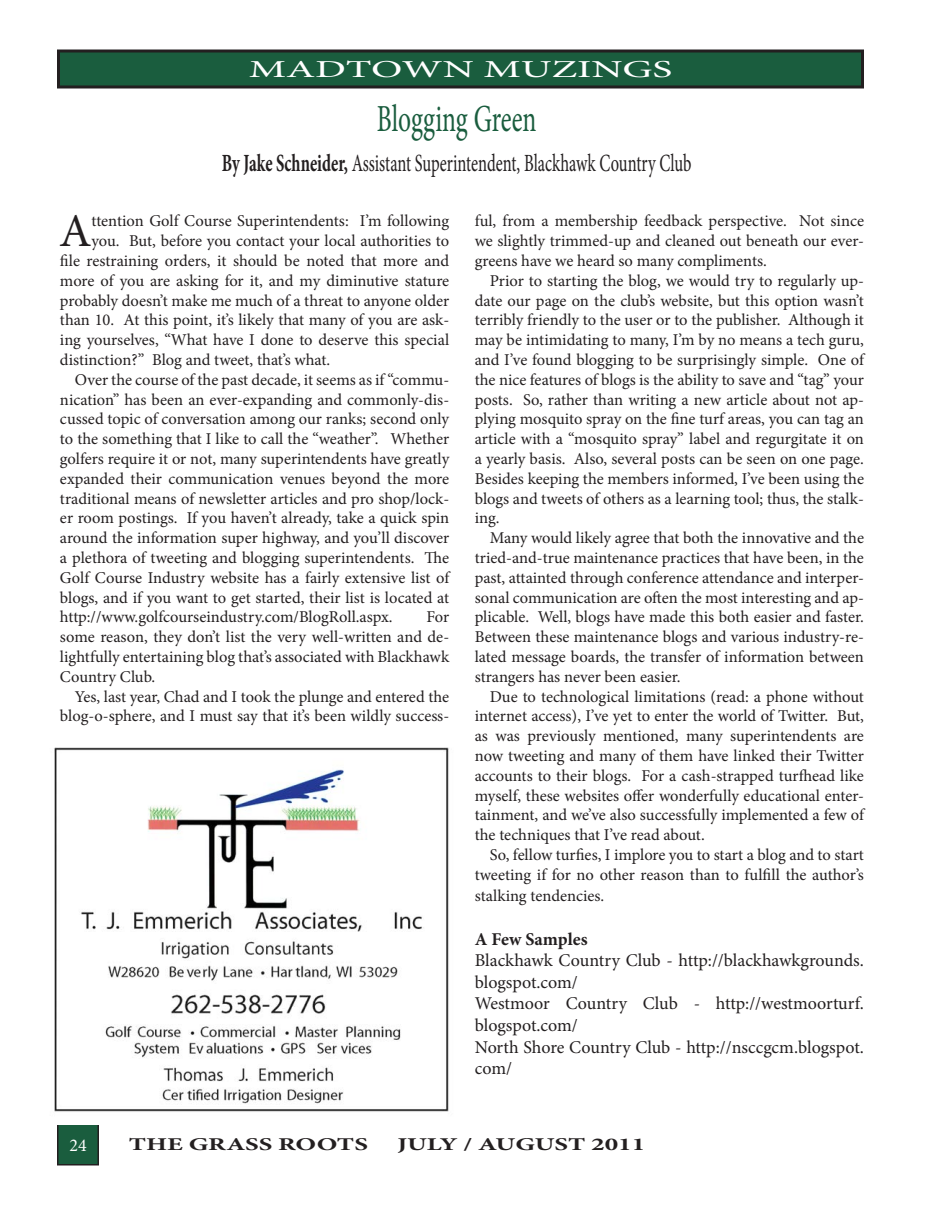
<style>
.page{position:relative;width:945px;height:1215px;background:#fff}
.page>*{position:absolute;margin:0;border:0;box-sizing:border-box;transform-origin:0 0}
.t1{font:46.95px "Minion Pro";color:#231f20}
.t2{font:38.25px "Minion Pro";color:#1a5d3e;scale:.67 1}
.t3{font:24.75px "Minion Pro";letter-spacing:-.005em;color:#231f20;scale:.67 1}
.t4{font:24.3px "Minion Pro";color:#fff;scale:1.72 1}
.t5{font:18px/21.6px "Minion Pro";letter-spacing:-.005em;color:#231f20}
.t6{font:700 18px "Minion Pro";color:#231f20;scale:1.5 1}
.t7{font:700 18px "Minion Pro";color:#231f20}
.t8{font:18px "Minion Pro";color:#fff}
.t9{font:16.5px/19.8px "Minion Pro";letter-spacing:-.005em;color:#231f20;text-align:justify}
.s1{font-weight:700}
</style>
<div class="page">
<div style="left:58px;top:1124px;width:40px;height:41px;background:#1a5d3e"></div>
<div style="left:57px;top:1124px;width:42px;height:42px;border:2px solid #231f20"></div>
<div style="left:58px;top:51px;width:804px;height:36px;background:#1a5d3e"></div>
<div style="left:57px;top:50px;width:807px;height:38px;border:3px solid #231f20"></div>
<img style="left:54px;top:747px;width:395px;height:378px">
<h3 class="t4" style="left:249px;top:53px;width:248px">MADTOWN MUZINGS</h3>
<h2 class="t2" style="left:377px;top:93px;width:240px">Blogging Green</h2>
<h3 class="t3" style="left:222px;top:146px;width:702px"><span class="s1">By Jake Schneider,</span> Assistant Superintendent, Blackhawk Country Club</h3>
<h1 class="t1" style="left:59px;top:200px;width:34px">A</h1>
<p class="t9" style="left:92px;top:211px;width:359px">ttention Golf Course Superintendents: I’m following</p>
<p class="t9" style="left:92px;top:231px;width:359px">you. But, before you contact your local authorities to</p>
<p class="t9" style="left:60px;top:251px;width:391px">file restraining orders, it should be noted that more and</p>
<p class="t9" style="left:60px;top:271px;width:391px">more of you are asking for it, and my diminutive stature</p>
<p class="t9" style="left:60px;top:291px;width:391px">probably doesn’t make me much of a threat to anyone older</p>
<p class="t9" style="left:60px;top:310px;width:391px">than 10. At this point, it’s likely that many of you are ask-</p>
<p class="t9" style="left:60px;top:330px;width:391px">ing yourselves, “What have I done to deserve this special</p>
<p class="t9" style="left:60px;top:350px;width:272px">distinction?” Blog and tweet, that’s what.</p>
<p class="t9" style="left:75px;top:370px;width:376px">Over the course of the past decade, it seems as if “commu-</p>
<p class="t9" style="left:60px;top:390px;width:391px">nication” has been an ever-expanding and commonly-dis-</p>
<p class="t9" style="left:60px;top:409px;width:391px">cussed topic of conversation among our ranks; second only</p>
<p class="t9" style="left:60px;top:429px;width:391px">to the something that I like to call the “weather”. Whether</p>
<p class="t9" style="left:60px;top:449px;width:391px">golfers require it or not, many superintendents have greatly</p>
<p class="t9" style="left:60px;top:469px;width:391px">expanded their communication venues beyond the more</p>
<p class="t9" style="left:60px;top:489px;width:391px">traditional means of newsletter articles and pro shop/lock-</p>
<p class="t9" style="left:60px;top:508px;width:391px">er room postings. If you haven’t already, take a quick spin</p>
<p class="t9" style="left:60px;top:528px;width:391px">around the information super highway, and you’ll discover</p>
<p class="t9" style="left:60px;top:548px;width:391px">a plethora of tweeting and blogging superintendents. The</p>
<p class="t9" style="left:60px;top:568px;width:391px">Golf Course Industry website has a fairly extensive list of</p>
<p class="t9" style="left:60px;top:588px;width:391px">blogs, and if you want to get started, their list is located at</p>
<p class="t9" style="left:60px;top:607px;width:334px">http://www.golfcourseindustry.com/BlogRoll.aspx.</p>
<p class="t9" style="left:60px;top:607px;width:391px;text-indent:367px">For some reason, they don’t list the very well-written and de&shy;lightfully entertaining blog that’s associated with Blackhawk Country Club.</p>
<p class="t9" style="left:60px;top:687px;width:391px;text-align:right">Yes, last year, Chad and I took the plunge and entered the blog-o-sphere, and I must say that it’s been wildly success-</p>
<p class="t9" style="left:475px;top:211px;width:391px">ful, from a membership feedback perspective. Not since we slightly trimmed-up and cleaned out beneath our ever&shy;greens have we heard so many compliments.</p>
<p class="t9" style="left:475px;top:271px;width:391px;text-indent:15px">Prior to starting the blog, we would try to regularly up&shy;date our page on the club’s website, but this option wasn’t terribly friendly to the user or to the publisher. Although it may be intimidating to many, I’m by no means a tech guru, and I’ve found blogging to be surprisingly simple. One of the nice features of blogs is the ability to save and “tag” your posts. So, rather than writing a new article about not ap&shy;plying mosquito spray on the fine turf areas, you can tag an article with a “mosquito spray” label and regurgitate it on a yearly basis. Also, several posts can be seen on one page.<br>Besides keeping the members informed, I’ve been using the blogs and tweets of others as a learning tool; thus, the stalk&shy;ing.</p>
<p class="t9" style="left:475px;top:528px;width:391px;text-indent:15px">Many would likely agree that both the innovative and the tried-and-true maintenance practices that have been, in the past, attainted through conference attendance and interper&shy;sonal communication are often the most interesting and ap&shy;plicable. Well, blogs have made this both easier and faster.<br>Between these maintenance blogs and various industry-re&shy;lated message boards, the transfer of information between strangers has never been easier.</p>
<p class="t9" style="left:475px;top:687px;width:391px;text-indent:15px">Due to technological limitations (read: a phone without internet access), I’ve yet to enter the world of Twitter. But, as was previously mentioned, many superintendents are now tweeting and many of them have linked their Twitter accounts to their blogs. For a cash-strapped turfhead like myself, these websites offer wonderfully educational enter&shy;tainment, and we’ve also successfully implemented a few of the techniques that I’ve read about.</p>
<p class="t9" style="left:475px;top:845px;width:391px;text-align:right">So, fellow turfies, I implore you to start a blog and to start tweeting if for no other reason than to fulfill the author’s</p>
<p class="t9" style="left:475px;top:886px;width:131px">stalking tendencies.</p>
<p class="t7" style="left:475px;top:926px;width:114px">A Few Samples</p>
<p class="t5" style="left:475px;top:950px;width:391px">Blackhawk Country Club - http://blackhawkgrounds. blogspot.com/<br>Westmoor Country Club - http://westmoorturf. blogspot.com/<br>North Shore Country Club - http://nsccgcm.blogspot. com/</p>
<p class="t8" style="left:69px;top:1133px;width:19px">24</p>
<p class="t6" style="left:129px;top:1132px;width:161px">THE GRASS ROOTS</p>
<p class="t6" style="left:397px;top:1132px;width:167px">JULY / AUGUST 2011</p>
</div>
